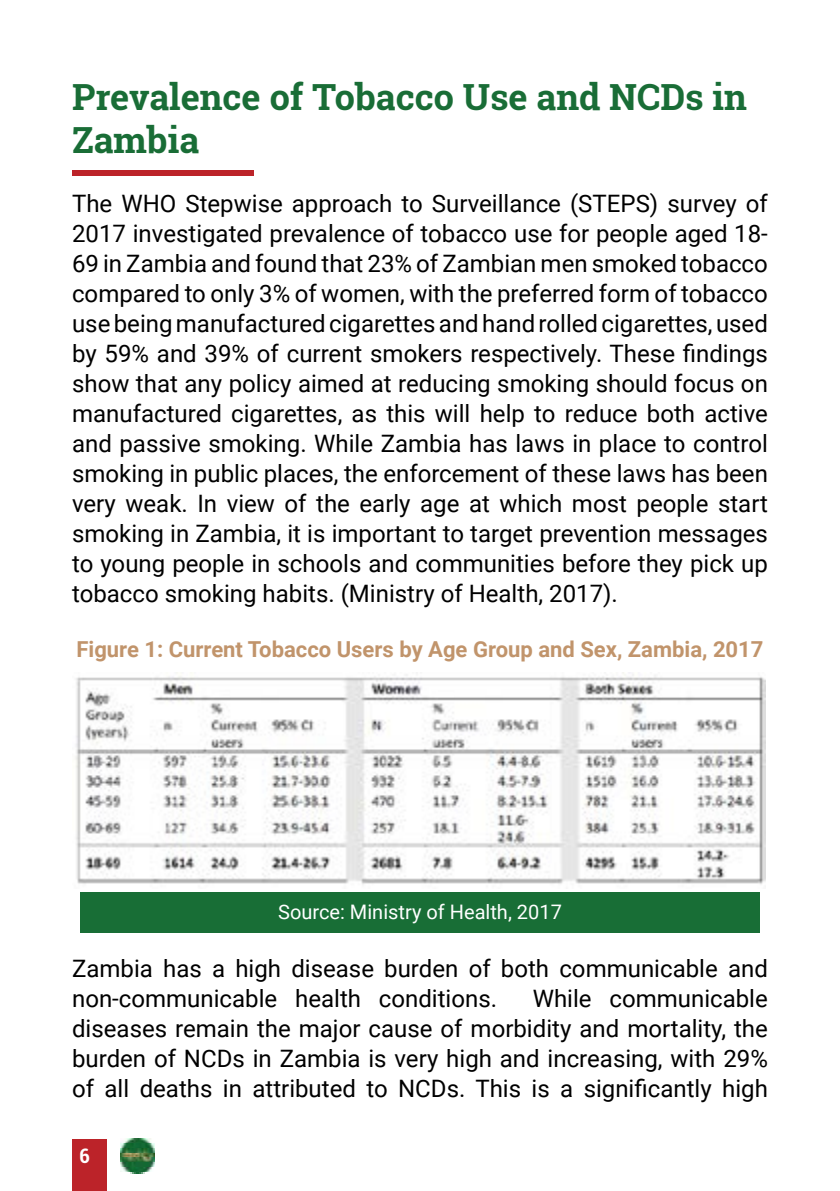
<style>
.page{position:relative;width:840px;height:1191px;background:#fff}
.page>*{position:absolute;margin:0;border:0;box-sizing:border-box;transform-origin:0 0}
.t1{font:700 36px/43.2px "Roboto Slab";color:#196d36}
.t2{font:24px/30px "Roboto";color:#000;text-align:justify}
.t3{font:700 22px "Roboto";color:#c1946b}
.t4{font:20px "Roboto";color:#fff}
.t5{font:700 condensed 20px "Roboto";color:#fff}
</style>
<div class="page">
<div style="left:72px;top:1138px;width:35px;height:52px;background:#bc2329"></div>
<img style="left:120px;top:1138px;width:35px;height:35px">
<div style="left:80px;top:892px;width:679px;height:41px;background:#186e36"></div>
<img style="left:75px;top:672px;width:690px;height:213px">
<div style="left:72px;top:170px;width:181px;height:5px;background:#bc2329"></div>
<h1 class="t1" style="left:72px;top:75px;width:676px">Prevalence of Tobacco Use and NCDs in<br>Zambia</h1>
<p class="t2" style="left:72px;top:187px;width:697px">The WHO Stepwise approach to Surveillance (STEPS) survey of 2017 investigated prevalence of tobacco use for people aged 18- 69 in Zambia and found that 23% of Zambian men smoked tobacco compared to only 3% of women, with the preferred form of tobacco use being manufactured cigarettes and hand rolled cigarettes, used by 59% and 39% of current smokers respectively. These findings show that any policy aimed at reducing smoking should focus on manufactured cigarettes, as this will help to reduce both active and passive smoking. While Zambia has laws in place to control smoking in public places, the enforcement of these laws has been very weak. In view of the early age at which most people start smoking in Zambia, it is important to target prevention messages to young people in schools and communities before they pick up tobacco smoking habits. (Ministry of Health, 2017).</p>
<p class="t3" style="left:76px;top:634px;width:688px">Figure 1: Current Tobacco Users by Age Group and Sex, Zambia, 2017</p>
<p class="t4" style="left:278px;top:897px;width:285px">Source: Ministry of Health, 2017</p>
<p class="t2" style="left:72px;top:953px;width:697px">Zambia has a high disease burden of both communicable and non-communicable health conditions.</p>
<p class="t2" style="left:72px;top:983px;width:697px;text-indent:460px">While communicable diseases remain the major cause of morbidity and mortality, the burden of NCDs in Zambia is very high and increasing, with 29% of all deaths in attributed to NCDs. This is a significantly high</p>
<p class="t5" style="left:80px;top:1142px;width:12px">6</p>
</div>
